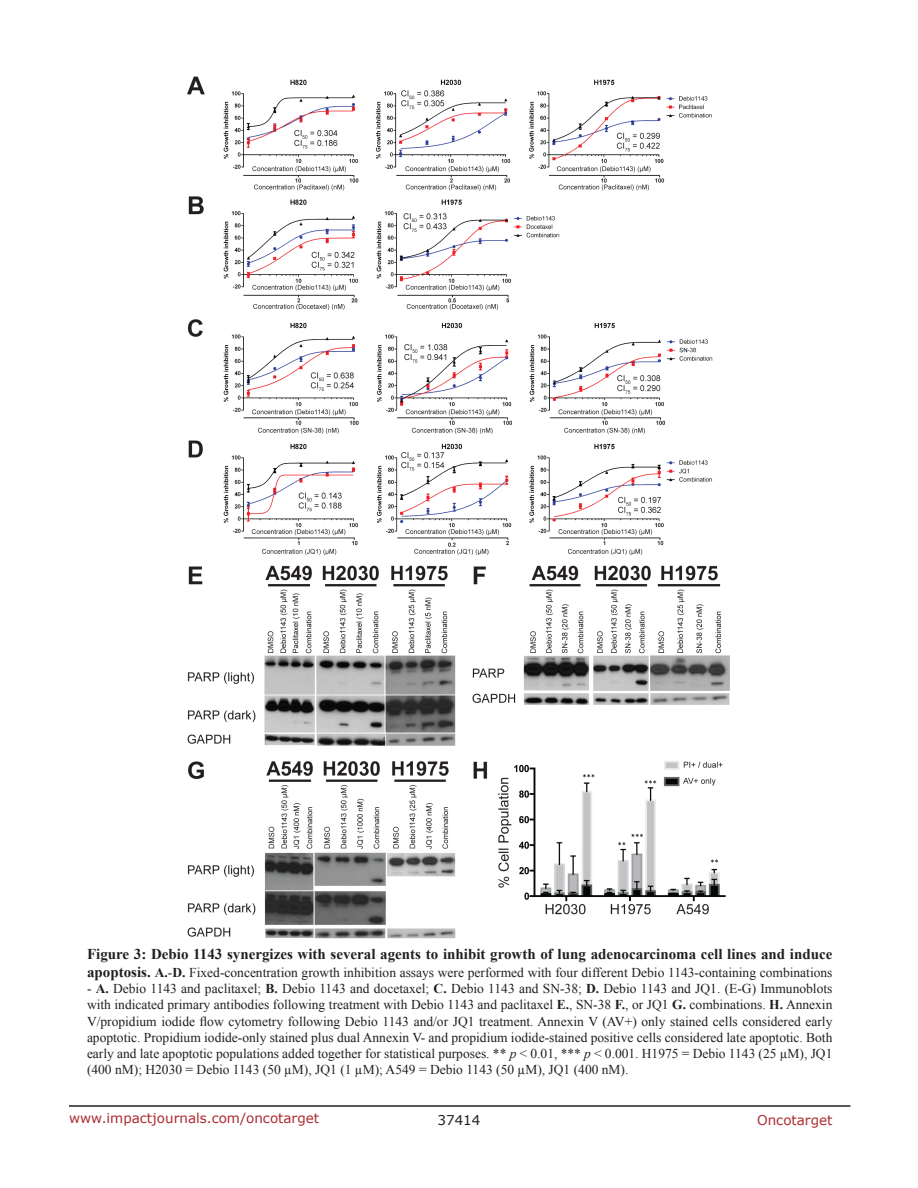
<style>
.page{position:relative;width:918px;height:1188px;background:#fff}
.page>*{position:absolute;margin:0;border:0;box-sizing:border-box;transform-origin:0 0}
.FigureText{font:700 15px "Times New Roman";color:#221f22}
.FigureText-2{font:13.5px/16.2px "Times New Roman";color:#221f22;text-align:justify}
.t1{font:13.5px "Verdana";color:#ac2b31}
.t2{font:13.5px "Verdana";color:#221f22}
.s1{font-weight:700;font-size:15px}
.s2{font-weight:700}
.s3{font-style:italic}
</style>
<div class="page">
<hr style="left:69px;top:1105px;width:781px;height:2px;background:#231f20">
<img style="left:188px;top:76px;width:542px;height:863px">
<p class="FigureText" style="left:87px;top:944px;width:747px">Figure 3: Debio 1143 synergizes with several agents to inhibit growth of lung adenocarcinoma cell lines and induce</p>
<p class="FigureText-2" style="left:87px;top:964px;width:747px"><span class="s1">apoptosis.</span> <span class="s2">A.</span>-<span class="s2">D.</span> Fixed-concentration growth inhibition assays were performed with four different Debio 1143-containing combinations</p>
<p class="FigureText-2" style="left:87px;top:980px;width:747px">- <span class="s2">A.</span> Debio 1143 and paclitaxel; <span class="s2">B.</span> Debio 1143 and docetaxel; <span class="s2">C.</span> Debio 1143 and SN-38; <span class="s2">D.</span> Debio 1143 and JQ1. (E-G) Immunoblots with indicated primary antibodies following treatment with Debio 1143 and paclitaxel <span class="s2">E.</span>, SN-38 <span class="s2">F.</span>, or JQ1 <span class="s2">G.</span> combinations. <span class="s2">H.</span> Annexin V/propidium iodide flow cytometry following Debio 1143 and/or JQ1 treatment. Annexin V (AV+) only stained cells considered early apoptotic. Propidium iodide-only stained plus dual Annexin V- and propidium iodide-stained positive cells considered late apoptotic. Both early and late apoptotic populations added together for statistical purposes. ** <span class="s3">p</span> &lt; 0.01, *** <span class="s3">p</span> &lt; 0.001. H1975 = Debio 1143 (25 µM), JQ1 (400 nM); H2030 = Debio 1143 (50 µM), JQ1 (1 µM); A549 = Debio 1143 (50 µM), JQ1 (400 nM).</p>
<p class="t1" style="left:69px;top:1109px;width:252px">www.impactjournals.com/oncotarget</p>
<p class="t2" style="left:438px;top:1111px;width:44px">37414</p>
<p class="t1" style="left:757px;top:1111px;width:77px">Oncotarget</p>
</div>
